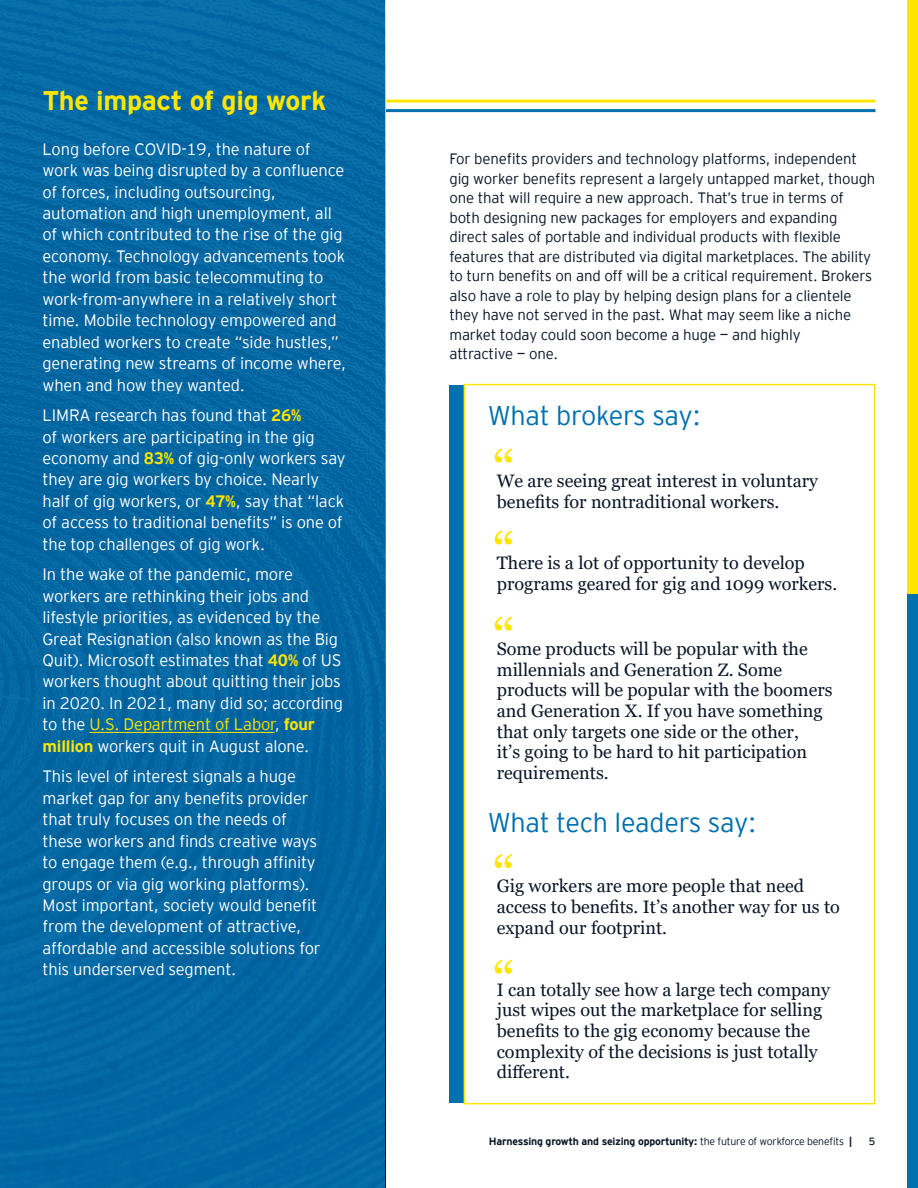
<style>
.page{position:relative;width:918px;height:1188px;background:#fff}
.page>*{position:absolute;margin:0;border:0;box-sizing:border-box;transform-origin:0 0}
.t1{font:54px "Georgia";color:#ffe600}
.t2{font:300 27px "EY Interstate";letter-spacing:-.01em;color:#0070af}
.t3{font:700 27px "EY Interstate";letter-spacing:-.01em;color:#ffe600}
.t4{font:18px/20.7px "Georgia";color:#0a1627}
.t5{font:300 16.5px/21.5px "EY Interstate";letter-spacing:-.01em;color:#fff}
.t6{font:300 15px/19.5px "EY Interstate";letter-spacing:-.01em;color:#0a1627}
.t7{font:700 10.5px "EY Interstate";letter-spacing:-.02em;color:#0a1627}
.t8{font:10.5px "EY Interstate";color:#0a1627}
.s1{font-weight:700;color:#ffe600}
.s2{color:#ffe600}
.s3{font-weight:300}
</style>
<div class="page">
<div style="left:908px;top:594px;width:10px;height:594px;background:#0070af"></div>
<div style="left:908px;top:0;width:10px;height:594px;background:#ffe600"></div>
<hr style="left:0;top:100px;width:875px;height:3px;background:#ffe600">
<hr style="left:0;top:109px;width:875px;height:3px;background:#0070af">
<div style="left:449px;top:386px;width:15px;height:717px;background:#0070af"></div>
<div style="left:464px;top:384px;width:411px;height:720px;border:2px solid #ffe600"></div>
<svg style="left:0;top:0;width:386px;height:1188px;background:#0367a2"></svg>
<hr style="left:89px;top:732px;width:186px;height:1px;background:#ffe600">
<h2 class="t3" style="left:43px;top:81px;width:285px">The impact of gig work</h2>
<p class="t5" style="left:43px;top:137px;width:305px">Long before COVID-19, the nature of work was being disrupted by a confluence of forces, including outsourcing, automation and high unemployment, all of which contributed to the rise of the gig economy. Technology advancements took the world from basic telecommuting to work-from-anywhere in a relatively short time. Mobile technology empowered and enabled workers to create “side hustles,” generating new streams of income where, when and how they wanted.</p>
<p class="t5" style="left:43px;top:404px;width:305px">LIMRA research has found that <span class="s1">26%<br></span>of workers are participating in the gig economy and <span class="s1">83%</span> of gig-only workers say they are gig workers by choice. Nearly half of gig workers, or <span class="s1">47%</span>, say that “lack of access to traditional benefits” is one of the top challenges of gig work.</p>
<p class="t5" style="left:43px;top:563px;width:302px">In the wake of the pandemic, more workers are rethinking their jobs and lifestyle priorities, as evidenced by the Great Resignation (also known as the Big Quit). Microsoft estimates that <span class="s1">40%</span> of US workers thought about quitting their jobs in 2020. In 2021, many did so; according to the <span class="s2">U.S. Department of Labor</span>, <span class="s1">four million</span> workers quit in August alone.</p>
<p class="t5" style="left:43px;top:765px;width:280px">This level of interest signals a huge market gap for any benefits provider that truly focuses on the needs of these workers and finds creative ways to engage them (e.g., through affinity groups or via gig working platforms).<br>Most important, society would benefit from the development of attractive, affordable and accessible solutions for this underserved segment.</p>
<p class="t6" style="left:449px;top:148px;width:428px">For benefits providers and technology platforms, independent gig worker benefits represent a largely untapped market, though one that will require a new approach. That’s true in terms of both designing new packages for employers and expanding direct sales of portable and individual products with flexible features that are distributed via digital marketplaces. The ability to turn benefits on and off will be a critical requirement. Brokers also have a role to play by helping design plans for a clientele they have not served in the past. What may seem like a niche market today could soon become a huge — and highly<br>attractive — one.</p>
<h2 class="t2" style="left:488px;top:397px;width:215px">What brokers say:</h2>
<h1 class="t1" style="left:493px;top:437px;width:24px">“</h1>
<p class="t4" style="left:497px;top:471px;width:323px">We are seeing great interest in voluntary benefits for nontraditional workers.</p>
<h1 class="t1" style="left:493px;top:519px;width:24px">“</h1>
<p class="t4" style="left:497px;top:553px;width:342px">There is a lot of opportunity to develop programs geared for gig and 1099 workers.</p>
<h1 class="t1" style="left:493px;top:605px;width:24px">“</h1>
<p class="t4" style="left:497px;top:639px;width:337px">Some products will be popular with the millennials and Generation Z. Some products will be popular with the boomers and Generation X. If you have something that only targets one side or the other,<br>it’s going to be hard to hit participation requirements.</p>
<h2 class="t2" style="left:488px;top:803px;width:270px">What tech leaders say:</h2>
<h1 class="t1" style="left:493px;top:843px;width:24px">“</h1>
<p class="t4" style="left:497px;top:876px;width:345px">Gig workers are more people that need access to benefits. It’s another way for us to expand our footprint.</p>
<h1 class="t1" style="left:493px;top:948px;width:24px">“</h1>
<p class="t4" style="left:497px;top:979px;width:335px">I can totally see how a large tech company just wipes out the marketplace for selling benefits to the gig economy because the complexity of the decisions is just totally different.</p>
<p class="t7" style="left:489px;top:1133px;width:365px">Harnessing growth and seizing opportunity: <span class="s3">the future of workforce benefits</span> |</p>
<p class="t8" style="left:869px;top:1133px;width:8px">5</p>
</div>
